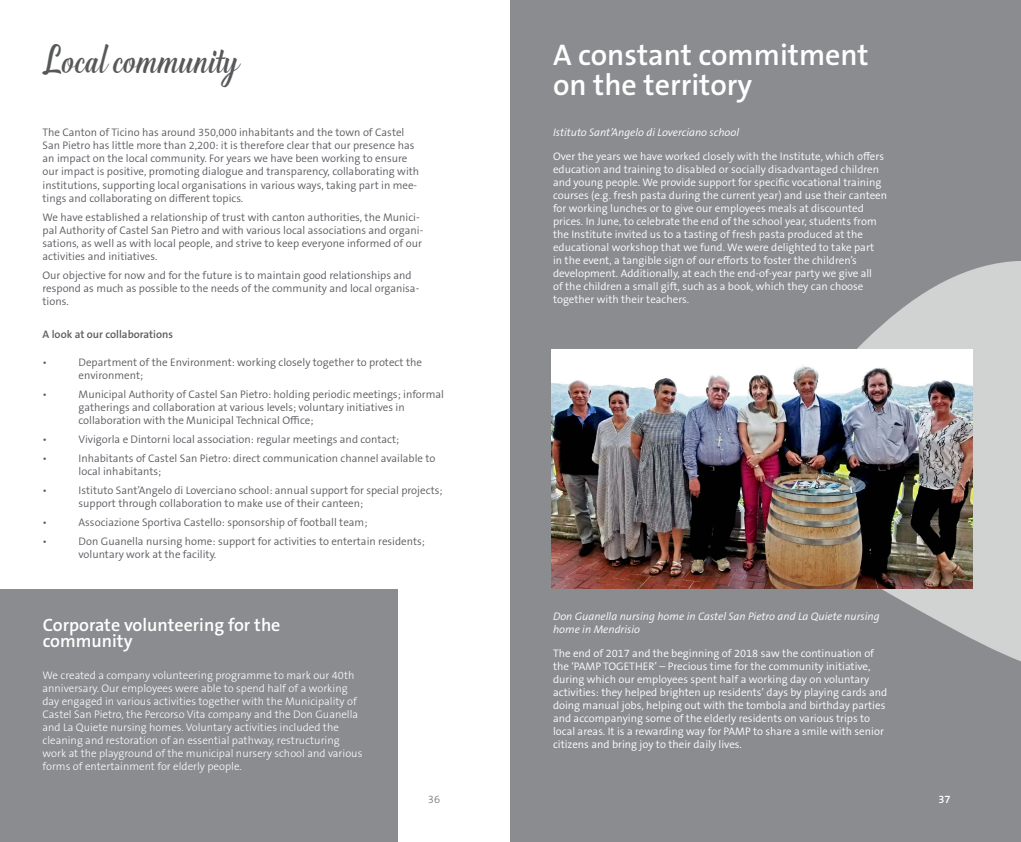
<style>
.page{position:relative;width:1021px;height:842px;background:#fff}
.page>*{position:absolute;margin:0;border:0;box-sizing:border-box;transform-origin:0 0}
.t1{font:600 30px/30px "The Sans B W6";color:#fff}
.t2{font:30px "Greenlight Script";color:#57585a}
.t3{font:600 18px/16px "The Sans B W6";color:#fff}
.t4{font:300 11px/13.2px "The Sans B W4";color:#5b5c61}
.t5{font:300 11px/13px "The Sans B W4";color:#fff}
.t6{font:300 11px/13px "The Sans B W3";color:#fff}
.t7{font:italic 300 11px/13px "The Sans B W4";color:#fff}
.t8{font:600 11px "The Sans B W6";color:#5b5c61}
.t9{font:200 11px "The Sans B W2";color:#57585a}
.t10{font:600 11px "The Sans B W6";color:#fff}
</style>
<div class="page">
<div style="left:0;top:590px;width:397px;height:252px;background:#8a8c8f"></div>
<div style="left:510px;top:0;width:510px;height:842px;background:#8a8c8f"></div>
<svg style="left:774px;top:261px;width:246px;height:400px;fill:#d1d2d2"></svg>
<img style="left:551px;top:350px;width:421px;height:239px">
<p class="t2" style="left:43px;top:34px;width:198px">Local community</p>
<p class="t4" style="left:43px;top:125px;width:378px">The Canton of Ticino has around 350,000 inhabitants and the town of Castel San Pietro has little more than 2,200: it is therefore clear that our presence has an impact on the local community. For years we have been working to ensure our impact is positive, promoting dialogue and transparency, collaborating with institutions, supporting local organisations in various ways, taking part in mee&shy;tings and collaborating on different topics.</p>
<p class="t4" style="left:43px;top:210px;width:382px">We have established a relationship of trust with canton authorities, the Munici&shy;pal Authority of Castel San Pietro and with various local associations and organi&shy;sations, as well as with local people, and strive to keep everyone informed of our activities and initiatives.</p>
<p class="t4" style="left:43px;top:269px;width:378px">Our objective for now and for the future is to maintain good relationships and respond as much as possible to the needs of the community and local organisa&shy;tions.</p>
<p class="t8" style="left:43px;top:328px;width:132px">A look at our collaborations</p>
<p class="t4" style="left:43px;top:355px;width:6px">•</p>
<p class="t4" style="left:79px;top:355px;width:345px">Department of the Environment: working closely together to protect the environment;</p>
<p class="t4" style="left:43px;top:388px;width:6px">•</p>
<p class="t4" style="left:79px;top:388px;width:367px">Municipal Authority of Castel San Pietro: holding periodic meetings; informal gatherings and collaboration at various levels; voluntary initiatives in collaboration with the Municipal Technical Office;</p>
<p class="t4" style="left:43px;top:433px;width:6px">•</p>
<p class="t4" style="left:79px;top:433px;width:322px">Vivigorla e Dintorni local association: regular meetings and contact;</p>
<p class="t4" style="left:43px;top:452px;width:6px">•</p>
<p class="t4" style="left:79px;top:452px;width:358px">Inhabitants of Castel San Pietro: direct communication channel available to local inhabitants;</p>
<p class="t4" style="left:43px;top:484px;width:6px">•</p>
<p class="t4" style="left:79px;top:484px;width:365px">Istituto Sant’Angelo di Loverciano school: annual support for special projects; support through collaboration to make use of their canteen;</p>
<p class="t4" style="left:43px;top:516px;width:6px">•</p>
<p class="t4" style="left:79px;top:516px;width:290px">Associazione Sportiva Castello: sponsorship of football team;</p>
<p class="t4" style="left:43px;top:535px;width:6px">•</p>
<p class="t4" style="left:79px;top:535px;width:348px">Don Guanella nursing home: support for activities to entertain residents; voluntary work at the facility.</p>
<p class="t3" style="left:43px;top:617px;width:239px">Corporate volunteering for the community</p>
<p class="t6" style="left:43px;top:669px;width:321px">We created a company volunteering programme to mark our 40th anniversary. Our employees were able to spend half of a working day engaged in various activities together with the Municipality of Castel San Pietro, the Percorso Vita company and the Don Guanella and La Quiete nursing homes. Voluntary activities included the cleaning and restoration of an essential pathway, restructuring work at the playground of the municipal nursery school and various forms of entertainment for elderly people.</p>
<p class="t9" style="left:428px;top:792px;width:14px">36</p>
<p class="t1" style="left:553px;top:40px;width:317px">A constant commitment on the territory</p>
<p class="t7" style="left:553px;top:126px;width:188px">Istituto Sant’Angelo di Loverciano school</p>
<p class="t5" style="left:553px;top:150px;width:335px">Over the years we have worked closely with the Institute, which offers education and training to disabled or socially disadvantaged children and young people. We provide support for specific vocational training courses (e.g. fresh pasta during the current year) and use their canteen for working lunches or to give our employees meals at discounted prices. In June, to celebrate the end of the school year, students from the Institute invited us to a tasting of fresh pasta produced at the educational workshop that we fund. We were delighted to take part<br>in the event, a tangible sign of our efforts to foster the children’s development. Additionally, at each the end-of-year party we give all<br>of the children a small gift, such as a book, which they can choose together with their teachers.</p>
<p class="t7" style="left:553px;top:610px;width:328px">Don Guanella nursing home in Castel San Pietro and La Quiete nursing home in Mendrisio</p>
<p class="t5" style="left:553px;top:647px;width:336px">The end of 2017 and the beginning of 2018 saw the continuation of the ‘PAMP TOGETHER’ – Precious time for the community initiative, during which our employees spent half a working day on voluntary activities: they helped brighten up residents’ days by playing cards and doing manual jobs, helping out with the tombola and birthday parties and accompanying some of the elderly residents on various trips to local areas. It is a rewarding way for PAMP to share a smile with senior citizens and bring joy to their daily lives.</p>
<p class="t10" style="left:938px;top:792px;width:14px">37</p>
</div>
